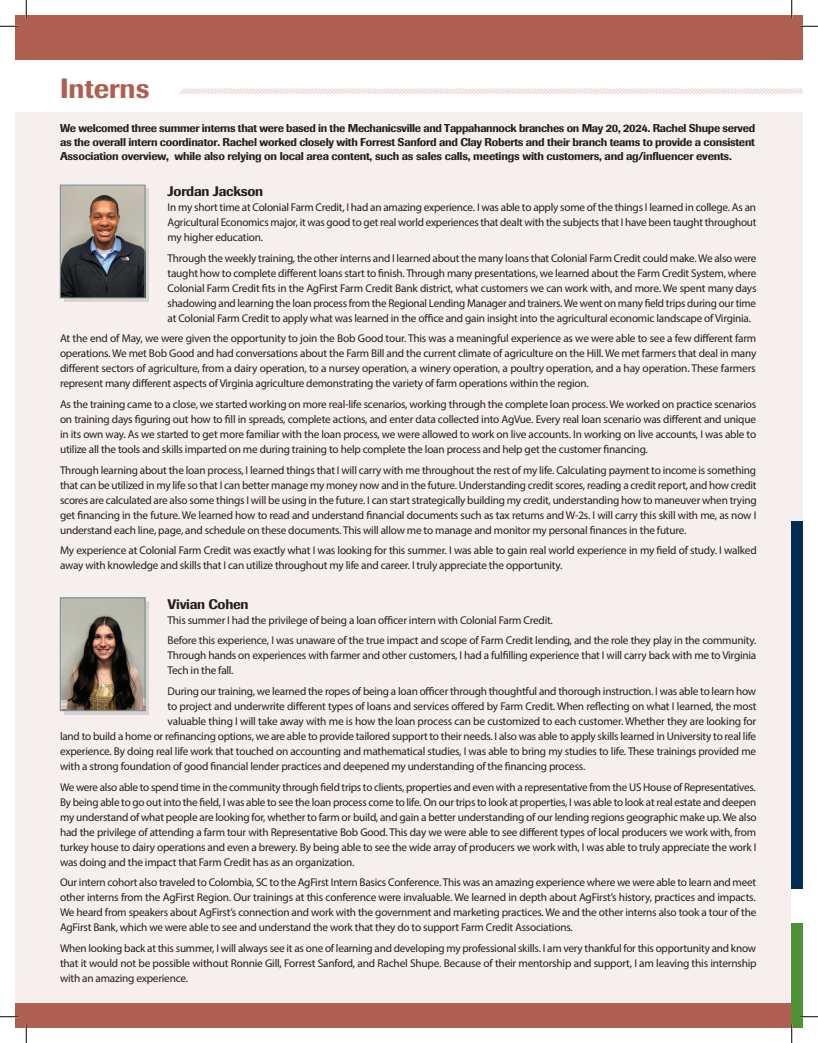
<style>
.page{position:relative;width:818px;height:1043px;background:#fff}
.page>*{position:absolute;margin:0;border:0;box-sizing:border-box;transform-origin:0 0}
.t1{font:500 27.5px "Imago";color:#af5f52}
.t2{font:500 13.75px "Imago";letter-spacing:-.02em;color:#231f20}
.t3{font:11.25px/15px "Myriad Pro";letter-spacing:-.02em;color:#231f20;text-align:justify}
.t4{font:500 11.25px/13.8px "Imago";letter-spacing:-.02em;color:#231f20;text-align:justify}
</style>
<div class="page">
<div style="left:15px;top:15px;width:764px;height:45px;background:#af5f52"></div>
<div style="left:15px;top:1003px;width:787px;height:25px;background:#af5f52"></div>
<div style="left:791px;top:981px;width:11px;height:47px;background:#4f9236"></div>
<div style="left:15px;top:112px;width:787px;height:891px;background:#f7efee"></div>
<svg style="left:179px;top:88px;width:623px;height:6px"></svg>
<div style="left:64px;top:189px;width:85px;height:113px;background:#231f20;opacity:.14"></div>
<img style="left:62px;top:187px;width:81px;height:109px">
<div style="left:60px;top:185px;width:85px;height:113px;border:1px solid #759294"></div>
<div style="left:64px;top:601px;width:85px;height:113px;background:#231f20;opacity:.14"></div>
<img style="left:62px;top:599px;width:81px;height:109px">
<div style="left:60px;top:597px;width:85px;height:113px;border:1px solid #759294"></div>
<div style="left:791px;top:521px;width:11px;height:494px;background:#fff"></div>
<div style="left:791px;top:521px;width:11px;height:368px;background:#002e54"></div>
<div style="left:791px;top:923px;width:11px;height:92px;background:#4f9236"></div>
<svg style="left:0;top:25px;width:19px;height:2px"></svg>
<svg style="left:0;top:1016px;width:19px;height:1px"></svg>
<svg style="left:799px;top:1015px;width:19px;height:2px"></svg>
<svg style="left:25px;top:0;width:2px;height:19px"></svg>
<svg style="left:25px;top:1024px;width:2px;height:18px"></svg>
<svg style="left:779px;top:0;width:39px;height:60px"></svg>
<svg style="left:791px;top:1024px;width:1px;height:18px"></svg>
<h1 class="t1" style="left:60px;top:71px;width:91px">Interns</h1>
<p class="t4" style="left:60px;top:122px;width:696px">We welcomed three summer interns that were based in the Mechanicsville and Tappahannock branches on May 20, 2024. Rachel Shupe served as the overall intern coordinator. Rachel worked closely with Forrest Sanford and Clay Roberts and their branch teams to provide a consistent Association overview, while also relying on local area content, such as sales calls, meetings with customers, and ag/influencer events.</p>
<p class="t2" style="left:168px;top:183px;width:97px">Jordan Jackson</p>
<p class="t3" style="left:168px;top:199px;width:590px">In my short time at Colonial Farm Credit, I had an amazing experience. I was able to apply some of the things I learned in college. As an Agricultural Economics major, it was good to get real world experiences that dealt with the subjects that I have been taught throughout my higher education.</p>
<p class="t3" style="left:168px;top:250px;width:590px">Through the weekly training, the other interns and I learned about the many loans that Colonial Farm Credit could make. We also were taught how to complete different loans start to finish. Through many presentations, we learned about the Farm Credit System, where Colonial Farm Credit fits in the AgFirst Farm Credit Bank district, what customers we can work with, and more. We spent many days shadowing and learning the loan process from the Regional Lending Manager and trainers. We went on many field trips during our time at Colonial Farm Credit to apply what was learned in the office and gain insight into the agricultural economic landscape of Virginia.</p>
<p class="t3" style="left:60px;top:331px;width:697px">At the end of May, we were given the opportunity to join the Bob Good tour. This was a meaningful experience as we were able to see a few different farm operations. We met Bob Good and had conversations about the Farm Bill and the current climate of agriculture on the Hill. We met farmers that deal in many different sectors of agriculture, from a dairy operation, to a nursey operation, a winery operation, a poultry operation, and a hay operation. These farmers represent many different aspects of Virginia agriculture demonstrating the variety of farm operations within the region.</p>
<p class="t3" style="left:60px;top:396px;width:697px">As the training came to a close, we started working on more real-life scenarios, working through the complete loan process. We worked on practice scenarios on training days figuring out how to fill in spreads, complete actions, and enter data collected into AgVue. Every real loan scenario was different and unique in its own way. As we started to get more familiar with the loan process, we were allowed to work on live accounts. In working on live accounts, I was able to utilize all the tools and skills imparted on me during training to help complete the loan process and help get the customer financing.</p>
<p class="t3" style="left:60px;top:462px;width:698px">Through learning about the loan process, I learned things that I will carry with me throughout the rest of my life. Calculating payment to income is something that can be utilized in my life so that I can better manage my money now and in the future. Understanding credit scores, reading a credit report, and how credit scores are calculated are also some things I will be using in the future. I can start strategically building my credit, understanding how to maneuver when trying get financing in the future. We learned how to read and understand financial documents such as tax returns and W-2s. I will carry this skill with me, as now I understand each line, page, and schedule on these documents. This will allow me to manage and monitor my personal finances in the future.</p>
<p class="t3" style="left:60px;top:543px;width:698px">My experience at Colonial Farm Credit was exactly what I was looking for this summer. I was able to gain real world experience in my field of study. I walked away with knowledge and skills that I can utilize throughout my life and career. I truly appreciate the opportunity.</p>
<p class="t2" style="left:168px;top:595px;width:82px">Vivian Cohen</p>
<p class="t3" style="left:168px;top:609px;width:590px;line-height:20.6px">This summer I had the privilege of being a loan officer intern with Colonial Farm Credit.<br>Before this experience, I was unaware of the true impact and scope of Farm Credit lending, and the role they play in the community.</p>
<p class="t3" style="left:168px;top:648px;width:590px">Through hands on experiences with farmer and other customers, I had a fulfilling experience that I will carry back with me to Virginia<br>Tech in the fall.</p>
<p class="t3" style="left:168px;top:683px;width:590px">During our training, we learned the ropes of being a loan officer through thoughtful and thorough instruction. I was able to learn how</p>
<p class="t3" style="left:168px;top:698px;width:590px">to project and underwrite different types of loans and services offered by Farm Credit. When reflecting on what I learned, the most</p>
<p class="t3" style="left:168px;top:713px;width:590px">valuable thing I will take away with me is how the loan process can be customized to each customer. Whether they are looking for</p>
<p class="t3" style="left:60px;top:728px;width:697px">land to build a home or refinancing options, we are able to provide tailored support to their needs. I also was able to apply skills learned in University to real life</p>
<p class="t3" style="left:60px;top:743px;width:697px">experience. By doing real life work that touched on accounting and mathematical studies, I was able to bring my studies to life. These trainings provided me</p>
<p class="t3" style="left:60px;top:758px;width:527px">with a strong foundation of good financial lender practices and deepened my understanding of the financing process.</p>
<p class="t3" style="left:60px;top:779px;width:698px">We were also able to spend time in the community through field trips to clients, properties and even with a representative from the US House of Representatives.<br>By being able to go out into the field, I was able to see the loan process come to life. On our trips to look at properties, I was able to look at real estate and deepen my understand of what people are looking for, whether to farm or build, and gain a better understanding of our lending regions geographic make up. We also had the privilege of attending a farm tour with Representative Bob Good. This day we were able to see different types of local producers we work with, from turkey house to dairy operations and even a brewery. By being able to see the wide array of producers we work with, I was able to truly appreciate the work I was doing and the impact that Farm Credit has as an organization.</p>
<p class="t3" style="left:60px;top:875px;width:697px">Our intern cohort also traveled to Colombia, SC to the AgFirst Intern Basics Conference. This was an amazing experience where we were able to learn and meet other interns from the AgFirst Region. Our trainings at this conference were invaluable. We learned in depth about AgFirst’s history, practices and impacts.<br>We heard from speakers about AgFirst’s connection and work with the government and marketing practices. We and the other interns also took a tour of the AgFirst Bank, which we were able to see and understand the work that they do to support Farm Credit Associations.</p>
<p class="t3" style="left:60px;top:940px;width:698px">When looking back at this summer, I will always see it as one of learning and developing my professional skills. I am very thankful for this opportunity and know that it would not be possible without Ronnie Gill, Forrest Sanford, and Rachel Shupe. Because of their mentorship and support, I am leaving this internship with an amazing experience.</p>
</div>
